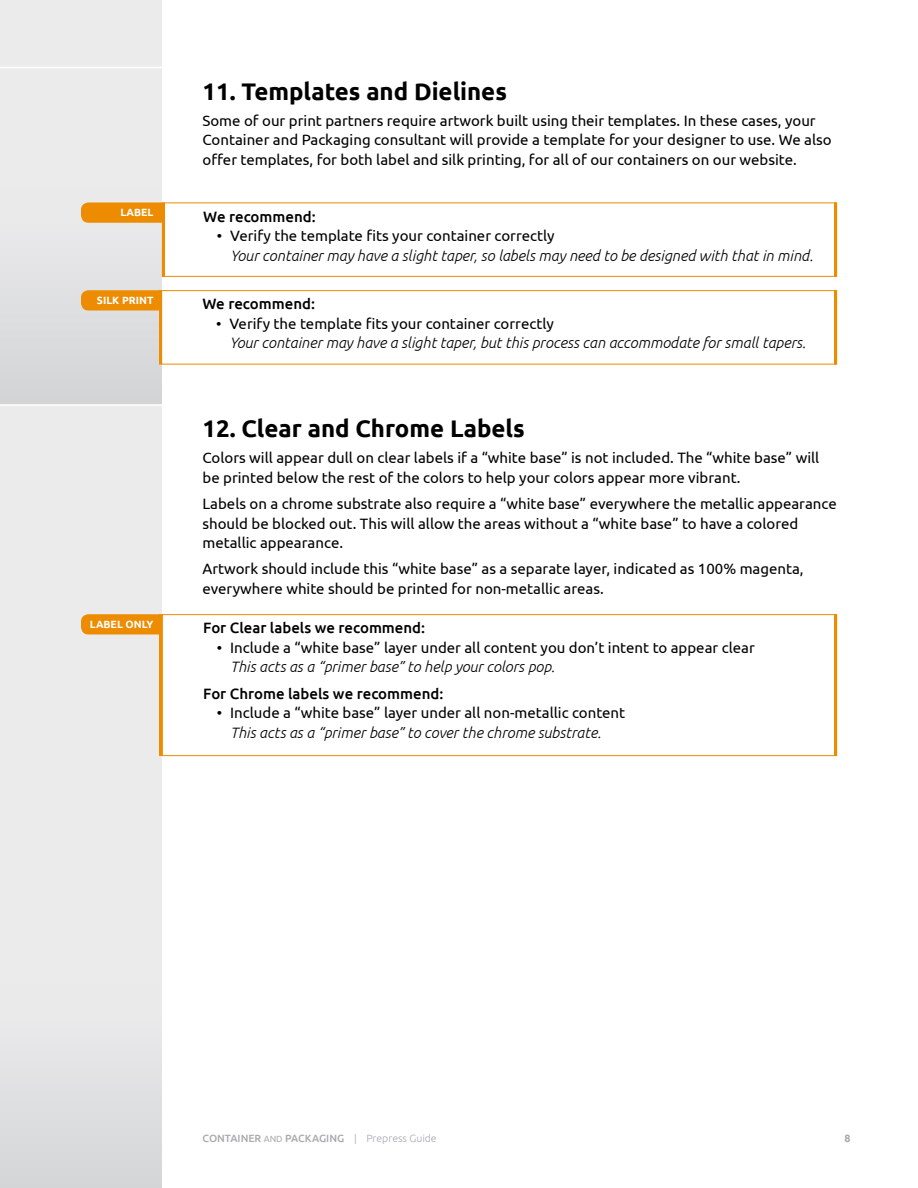
<style>
.page{position:relative;width:918px;height:1188px;background:#fff}
.page>*{position:absolute;margin:0;border:0;box-sizing:border-box;transform-origin:0 0}
.t1{font:700 24px "Ubuntu";color:#000}
.t2{font:15px/19.5px "Ubuntu";color:#000}
.t3{font:italic 300 15px "Ubuntu";color:#000}
.t4{font:500 15px "Ubuntu";color:#000}
.t5{font:500 10.5px "Ubuntu";color:#a7a9ac}
.t6{font:700 10.5px "Ubuntu";color:#fff}
.t7{font:700 10.5px "Ubuntu";color:#a7a9ac}
.s1{font-weight:400;font-size:9px}
.s2{font-weight:300}
</style>
<div class="page">
<div style="left:0;top:0;width:162px;height:1188px;background:#ebebec"></div>
<hr style="left:0;top:67px;width:162px;height:1px;background:#fff">
<div style="left:0;top:189px;width:162px;height:216px;background:#dfe0e1"></div>
<div style="left:0;top:986px;width:162px;height:202px;background:#e6e7e8"></div>
<div style="left:162px;top:202px;width:675px;height:75px;border:1px solid #ed8c00"></div>
<div style="left:162px;top:614px;width:675px;height:142px;border:1px solid #ed8c00"></div>
<div style="left:161px;top:290px;width:676px;height:74px;border:1px solid #ed8c00"></div>
<hr style="left:834px;top:202px;width:3px;height:75px;background:#ed8c00">
<hr style="left:834px;top:614px;width:3px;height:142px;background:#ed8c00">
<hr style="left:834px;top:290px;width:3px;height:74px;background:#ed8c00">
<hr style="left:162px;top:202px;width:3px;height:75px;background:#ed8c00">
<hr style="left:159px;top:614px;width:3px;height:142px;background:#ed8c00">
<hr style="left:159px;top:290px;width:3px;height:74px;background:#ed8c00">
<div style="left:81px;top:290px;width:80px;height:20px;background:#ed8c00"></div>
<svg style="left:81px;top:202px;width:81px;height:21px"></svg>
<div style="left:81px;top:614px;width:81px;height:20px;background:#ed8c00"></div>
<hr style="left:0;top:404px;width:162px;height:2px;background:#fff">
<h1 class="t1" style="left:202px;top:77px;width:306px">11. Templates and Dielines</h1>
<p class="t2" style="left:202px;top:110px;width:631px">Some of our print partners require artwork built using their templates. In these cases, your<br>Container and Packaging consultant will provide a template for your designer to use. We also offer templates, for both label and silk printing, for all of our containers on our website.</p>
<p class="t6" style="left:120px;top:206px;width:35px">LABEL</p>
<p class="t4" style="left:203px;top:207px;width:114px">We recommend:</p>
<p class="t2" style="left:217px;top:226px;width:340px">• Verify the template fits your container correctly</p>
<p class="t3" style="left:230px;top:246px;width:584px">Your container may have a slight taper, so labels may need to be designed with that in mind.</p>
<p class="t6" style="left:97px;top:294px;width:58px">SILK PRINT</p>
<p class="t4" style="left:202px;top:295px;width:114px">We recommend:</p>
<p class="t2" style="left:216px;top:313px;width:340px">• Verify the template fits your container correctly</p>
<p class="t3" style="left:230px;top:334px;width:578px">Your container may have a slight taper, but this process can accommodate for small tapers.</p>
<h1 class="t1" style="left:202px;top:414px;width:324px">12. Clear and Chrome Labels</h1>
<p class="t2" style="left:202px;top:448px;width:618px">Colors will appear dull on clear labels if a “white base” is not included. The “white base” will be printed below the rest of the colors to help your colors appear more vibrant.</p>
<p class="t2" style="left:202px;top:494px;width:636px">Labels on a chrome substrate also require a “white base” everywhere the metallic appearance should be blocked out. This will allow the areas without a “white base” to have a colored metallic appearance.</p>
<p class="t2" style="left:202px;top:559px;width:603px">Artwork should include this “white base” as a separate layer, indicated as 100% magenta, everywhere white should be printed for non-metallic areas.</p>
<p class="t6" style="left:90px;top:618px;width:65px">LABEL ONLY</p>
<p class="t4" style="left:203px;top:619px;width:223px">For Clear labels we recommend:</p>
<p class="t2" style="left:217px;top:637px;width:540px">• Include a “white base” layer under all content you don’t intent to appear clear</p>
<p class="t3" style="left:230px;top:658px;width:326px">This acts as a “primer base” to help your colors pop.</p>
<p class="t4" style="left:203px;top:684px;width:242px">For Chrome labels we recommend:</p>
<p class="t2" style="left:217px;top:703px;width:410px">• Include a “white base” layer under all non-metallic content</p>
<p class="t3" style="left:230px;top:723px;width:372px">This acts as a “primer base” to cover the chrome substrate.</p>
<p class="t5" style="left:202px;top:1132px;width:236px">CONTAINER <span class="s1">AND</span> PACKAGING <span class="s2">| Prepress Guide</span></p>
<p class="t7" style="left:845px;top:1132px;width:7px">8</p>
</div>
